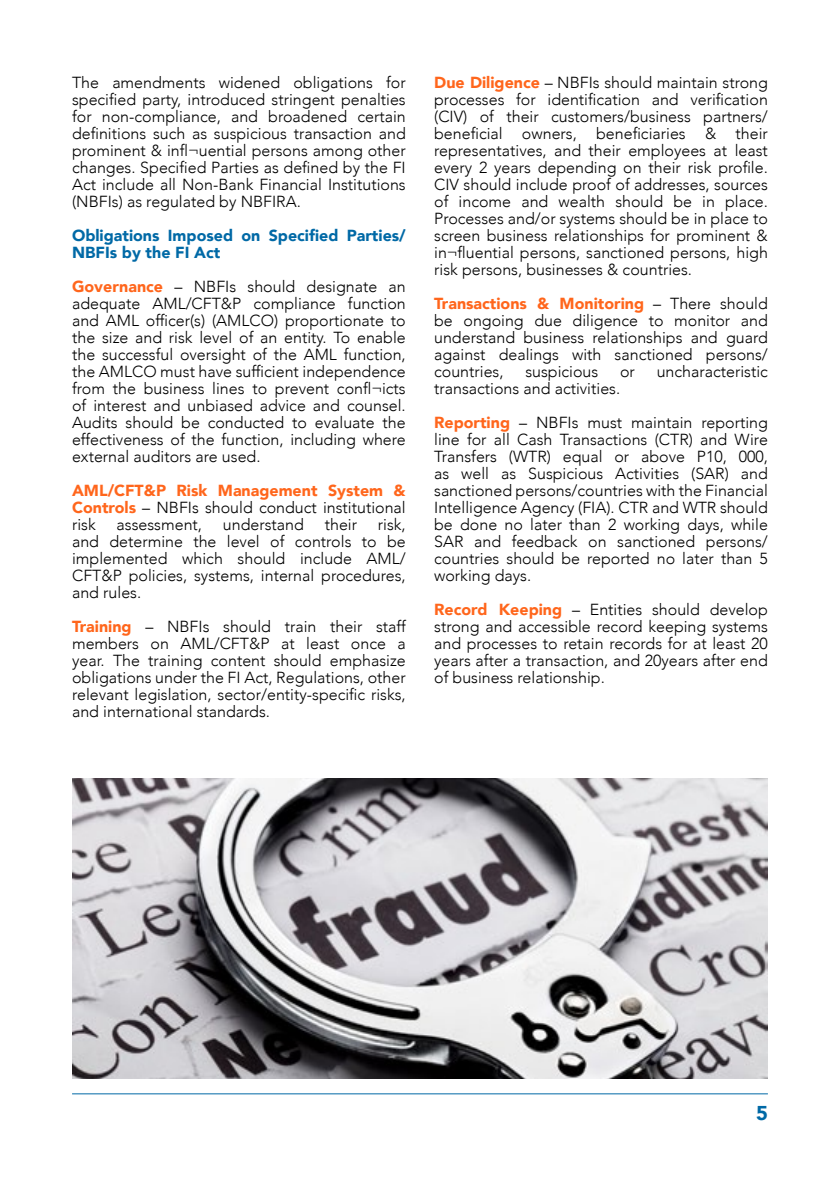
<style>
.page{position:relative;width:840px;height:1191px;background:#fff}
.page>*{position:absolute;margin:0;border:0;box-sizing:border-box;transform-origin:0 0}
.t1{font:900 20px "Avenir";color:#0069a6}
.t2{font:300 16px/17px "Avenir";color:#000;text-align:justify}
.t3{font:900 16px/17px "Avenir";color:#ff661c;text-align:justify}
.t4{font:900 16px/17px "Avenir";color:#0069a6}
.s1{font-weight:900;color:#ff661c}
.s2{font-weight:300;color:#000}
</style>
<div class="page">
<hr style="left:72px;top:1093px;width:695px;height:1px;background:#0069a6">
<img style="left:72px;top:779px;width:695px;height:300px">
<p class="t2" style="left:72px;top:74px;width:335px">The amendments widened obligations for specified party, introduced stringent penalties for non-compliance, and broadened certain definitions such as suspicious transaction and prominent &amp; infl¬uential persons among other changes. Specified Parties as defined by the FI Act include all Non-Bank Financial Institutions (NBFIs) as regulated by NBFIRA.</p>
<p class="t4" style="left:72px;top:227px;width:335px">Obligations Imposed on Specified Parties/<br>NBFIs by the FI Act</p>
<p class="t2" style="left:72px;top:278px;width:335px"><span class="s1">Governance</span> – NBFIs should designate an adequate AML/CFT&amp;P compliance function and AML officer(s) (AMLCO) proportionate to the size and risk level of an entity. To enable the successful oversight of the AML function, the AMLCO must have sufficient independence from the business lines to prevent confl¬icts of interest and unbiased advice and counsel.<br>Audits should be conducted to evaluate the effectiveness of the function, including where external auditors are used.</p>
<p class="t3" style="left:72px;top:482px;width:335px">AML/CFT&amp;P Risk Management System &amp; Controls <span class="s2">– NBFIs should conduct institutional risk</span></p>
<p class="t2" style="left:72px;top:516px;width:335px;text-indent:306px">risk, and determine the level of controls to be implemented which should include AML/ CFT&amp;P policies, systems, internal procedures, and rules.</p>
<p class="t2" style="left:72px;top:618px;width:335px"><span class="s1">Training</span> – NBFIs should train their staff members on AML/CFT&amp;P at least once a year. The training content should emphasize obligations under the FI Act, Regulations, other relevant legislation, sector/entity-specific risks, and international standards.</p>
<p class="t2" style="left:116px;top:516px;width:87px">assessment,</p>
<p class="t2" style="left:223px;top:516px;width:82px">understand</p>
<p class="t2" style="left:324px;top:516px;width:34px">their</p>
<p class="t2" style="left:434px;top:74px;width:335px"><span class="s1">Due Diligence</span> – NBFIs should maintain strong processes for identification and verification (CIV) of their customers/business partners/ beneficial owners, beneficiaries &amp; their representatives, and their employees at least every 2 years depending on their risk profile.<br>CIV should include proof of addresses, sources of income and wealth should be in place.<br>Processes and/or systems should be in place to screen business relationships for prominent &amp; in¬fluential persons, sanctioned persons, high risk persons, businesses &amp; countries.</p>
<p class="t2" style="left:434px;top:295px;width:335px"><span class="s1">Transactions &amp; Monitoring</span> – There should be ongoing due diligence to monitor and understand business relationships and guard against dealings with sanctioned persons/ countries,</p>
<p class="t2" style="left:525px;top:363px;width:74px">suspicious</p>
<p class="t2" style="left:619px;top:363px;width:16px">or</p>
<p class="t2" style="left:656px;top:363px;width:113px">uncharacteristic</p>
<p class="t2" style="left:434px;top:371px;width:335px;line-height:34px">transactions and activities.<br><span class="s1">Reporting</span> – NBFIs must maintain reporting</p>
<p class="t2" style="left:434px;top:431px;width:335px">line for all Cash Transactions (CTR) and Wire Transfers (WTR) equal or above P10, 000, as well as Suspicious Activities (SAR) and sanctioned persons/countries with the Financial Intelligence Agency (FIA). CTR and WTR should be done no later than 2 working days, while SAR and feedback on sanctioned persons/ countries should be reported no later than 5 working days.</p>
<p class="t2" style="left:434px;top:601px;width:335px"><span class="s1">Record Keeping</span> – Entities should develop strong and accessible record keeping systems and processes to retain records for at least 20 years after a transaction, and 20years after end of business relationship.</p>
<p class="t1" style="left:755px;top:1096px;width:13px">5</p>
</div>
